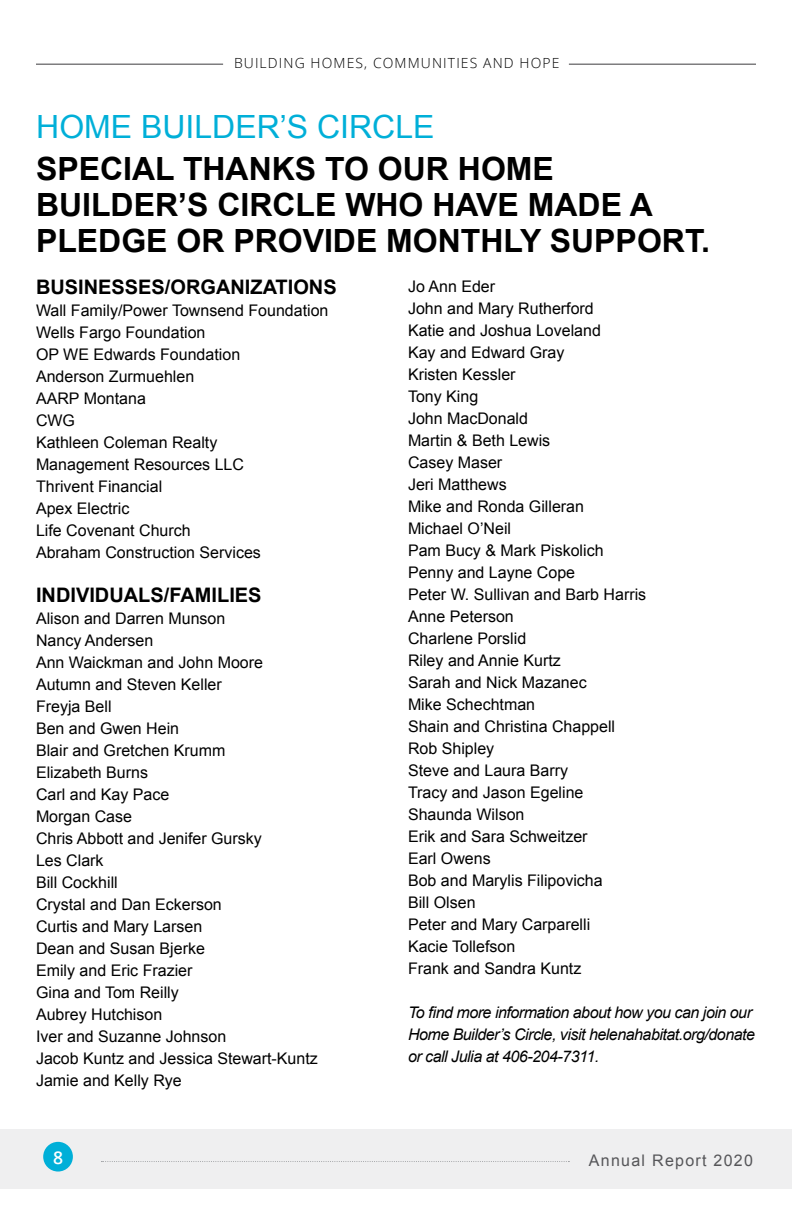
<style>
.page{position:relative;width:792px;height:1224px;background:#fff}
.page>*{position:absolute;margin:0;border:0;box-sizing:border-box;transform-origin:0 0}
.t1{font:700 32px/36px "Arial";color:#000}
.t2{font:32px "Arial";color:#00afd8}
.t3{font:700 20px "Arial";color:#000}
.t4{font:600 17.6px "Open Sans";color:#fff}
.t5{font:16px/22px "Arial";color:#000}
.t6{font:italic 16px/22px "Arial";letter-spacing:-.03em;color:#000}
.t7{font:16px "Arial";letter-spacing:.08em;color:#565659}
.t8{font:300 14px "Open Sans";letter-spacing:.08em;color:#000}
</style>
<div class="page">
<div style="left:0;top:1129px;width:792px;height:59px;background:#efeff0"></div>
<div style="left:43px;top:1142px;width:30px;height:30px;background:#00afd8;border-radius:50%"></div>
<hr style="left:36px;top:64px;width:187px;height:1px;background:#3d3c3e">
<hr style="left:569px;top:64px;width:187px;height:1px;background:#3d3c3e">
<svg style="left:101px;top:1161px;width:468px;height:1px"></svg>
<p class="t8" style="left:234px;top:54px;width:327px">BUILDING HOMES, COMMUNITIES AND HOPE</p>
<h1 class="t2" style="left:36px;top:105px;width:400px">HOME BUILDER’S CIRCLE</h1>
<h1 class="t1" style="left:36px;top:152px;width:675px">SPECIAL THANKS TO OUR HOME<br>BUILDER’S CIRCLE WHO HAVE MADE A<br>PLEDGE OR PROVIDE MONTHLY SUPPORT.</h1>
<p class="t3" style="left:36px;top:274px;width:302px">BUSINESSES/ORGANIZATIONS</p>
<p class="t5" style="left:36px;top:300px;width:294px">Wall Family/Power Townsend Foundation<br>Wells Fargo Foundation<br>OP WE Edwards Foundation<br>Anderson Zurmuehlen<br>AARP Montana<br>CWG<br>Kathleen Coleman Realty<br>Management Resources LLC<br>Thrivent Financial<br>Apex Electric<br>Life Covenant Church<br>Abraham Construction Services</p>
<p class="t3" style="left:36px;top:582px;width:227px">INDIVIDUALS/FAMILIES</p>
<p class="t5" style="left:36px;top:608px;width:283px">Alison and Darren Munson<br>Nancy Andersen<br>Ann Waickman and John Moore<br>Autumn and Steven Keller<br>Freyja Bell<br>Ben and Gwen Hein<br>Blair and Gretchen Krumm<br>Elizabeth Burns<br>Carl and Kay Pace<br>Morgan Case<br>Chris Abbott and Jenifer Gursky<br>Les Clark<br>Bill Cockhill<br>Crystal and Dan Eckerson<br>Curtis and Mary Larsen<br>Dean and Susan Bjerke<br>Emily and Eric Frazier<br>Gina and Tom Reilly<br>Aubrey Hutchison<br>Iver and Suzanne Johnson<br>Jacob Kuntz and Jessica Stewart-Kuntz<br>Jamie and Kelly Rye</p>
<p class="t4" style="left:53px;top:1146px;width:12px">8</p>
<p class="t5" style="left:408px;top:275px;width:240px">Jo Ann Eder<br>John and Mary Rutherford<br>Katie and Joshua Loveland<br>Kay and Edward Gray<br>Kristen Kessler<br>Tony King<br>John MacDonald<br>Martin &amp; Beth Lewis<br>Casey Maser<br>Jeri Matthews<br>Mike and Ronda Gilleran<br>Michael O’Neil<br>Pam Bucy &amp; Mark Piskolich<br>Penny and Layne Cope<br>Peter W. Sullivan and Barb Harris<br>Anne Peterson<br>Charlene Porslid<br>Riley and Annie Kurtz<br>Sarah and Nick Mazanec<br>Mike Schechtman<br>Shain and Christina Chappell<br>Rob Shipley<br>Steve and Laura Barry<br>Tracy and Jason Egeline<br>Shaunda Wilson<br>Erik and Sara Schweitzer<br>Earl Owens<br>Bob and Marylis Filipovicha<br>Bill Olsen<br>Peter and Mary Carparelli<br>Kacie Tollefson<br>Frank and Sandra Kuntz</p>
<p class="t6" style="left:408px;top:1001px;width:349px">To find more information about how you can join our<br>Home Builder’s Circle, visit helenahabitat.org/donate or call Julia at 406-204-7311.</p>
<p class="t7" style="left:589px;top:1150px;width:166px">Annual Report 2020</p>
</div>
